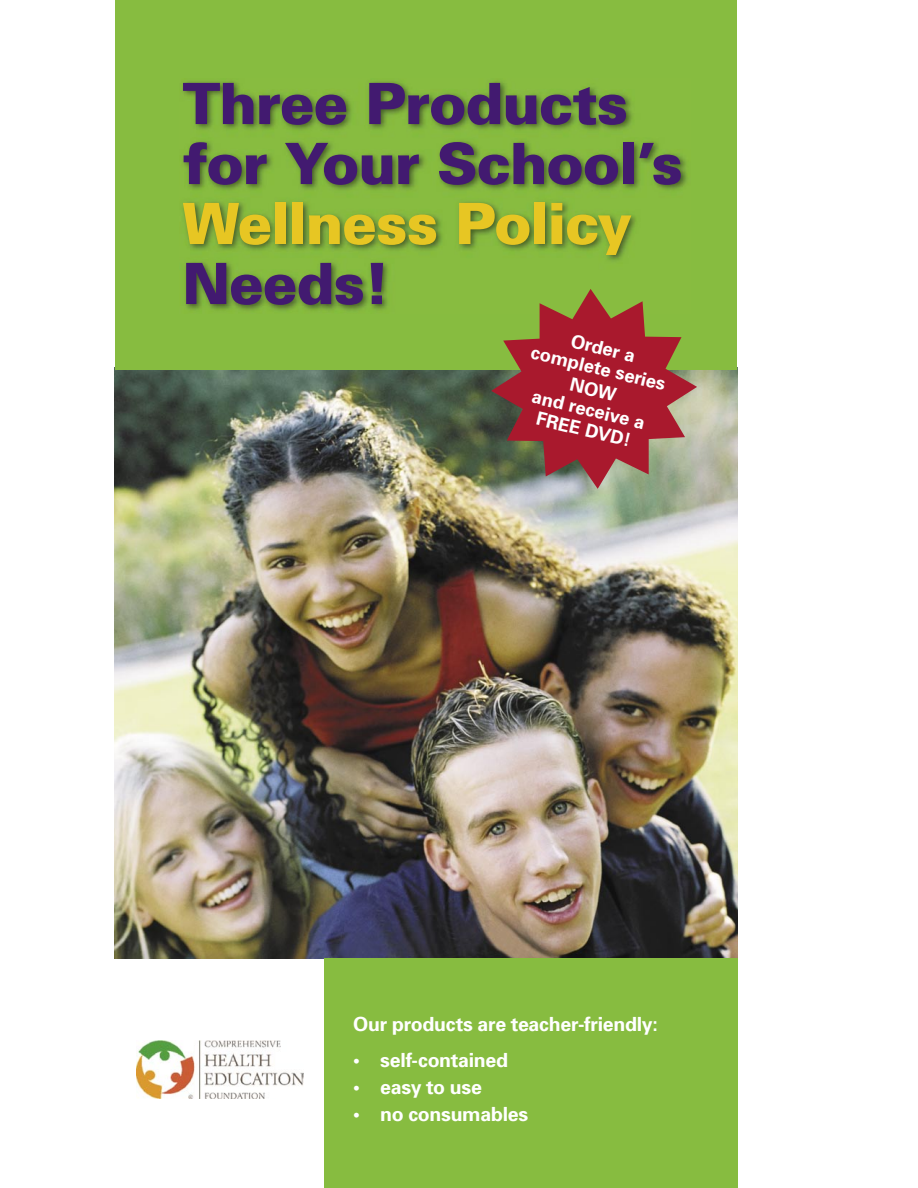
<style>
.page{position:relative;width:918px;height:1188px;background:#fff}
.page>*{position:absolute;margin:0;border:0;box-sizing:border-box;transform-origin:0 0}
.t1{font:900 57px/60px "Univers";letter-spacing:-.025em;color:#421a70}
.t2{font:900 57px "Univers";letter-spacing:-.03em;color:#e7c623}
.t3{font:700 19.5px "Univers";letter-spacing:-.015em;color:#fff}
.t4{font:700 18.6px/20.4px "Univers";color:#fff;text-align:center}
</style>
<div class="page">
<img style="left:115px;top:367px;width:623px;height:591px">
<div style="left:115px;top:0;width:622px;height:370px;background:#87bc40"></div>
<img style="left:137px;top:1040px;width:167px;height:58px">
<div style="left:324px;top:958px;width:414px;height:230px;background:#87bc40"></div>
<img style="left:182px;top:81px;width:505px;height:230px">
<svg style="left:491px;top:289px;width:206px;height:200px"></svg>
<h1 class="t1" style="left:182px;top:72px;width:502px">Three Products for Your School’s</h1>
<h1 class="t2" style="left:182px;top:188px;width:451px">Wellness Policy</h1>
<h1 class="t1" style="left:182px;top:252px;width:209px">Needs!</h1>
<p class="t4" style="left:538px;top:322px;width:139px;rotate:13deg">Order a complete series</p>
<p class="t4" style="left:539px;top:366px;width:117px;rotate:13deg">NOW<br>and receive a<br>FREE DVD!</p>
<p class="t3" style="left:353px;top:1011px;width:306px">Our products are teacher-friendly:</p>
<p class="t3" style="left:353px;top:1047px;width:156px">• self-contained</p>
<p class="t3" style="left:353px;top:1074px;width:130px">• easy to use</p>
<p class="t3" style="left:353px;top:1101px;width:177px">• no consumables</p>
</div>
